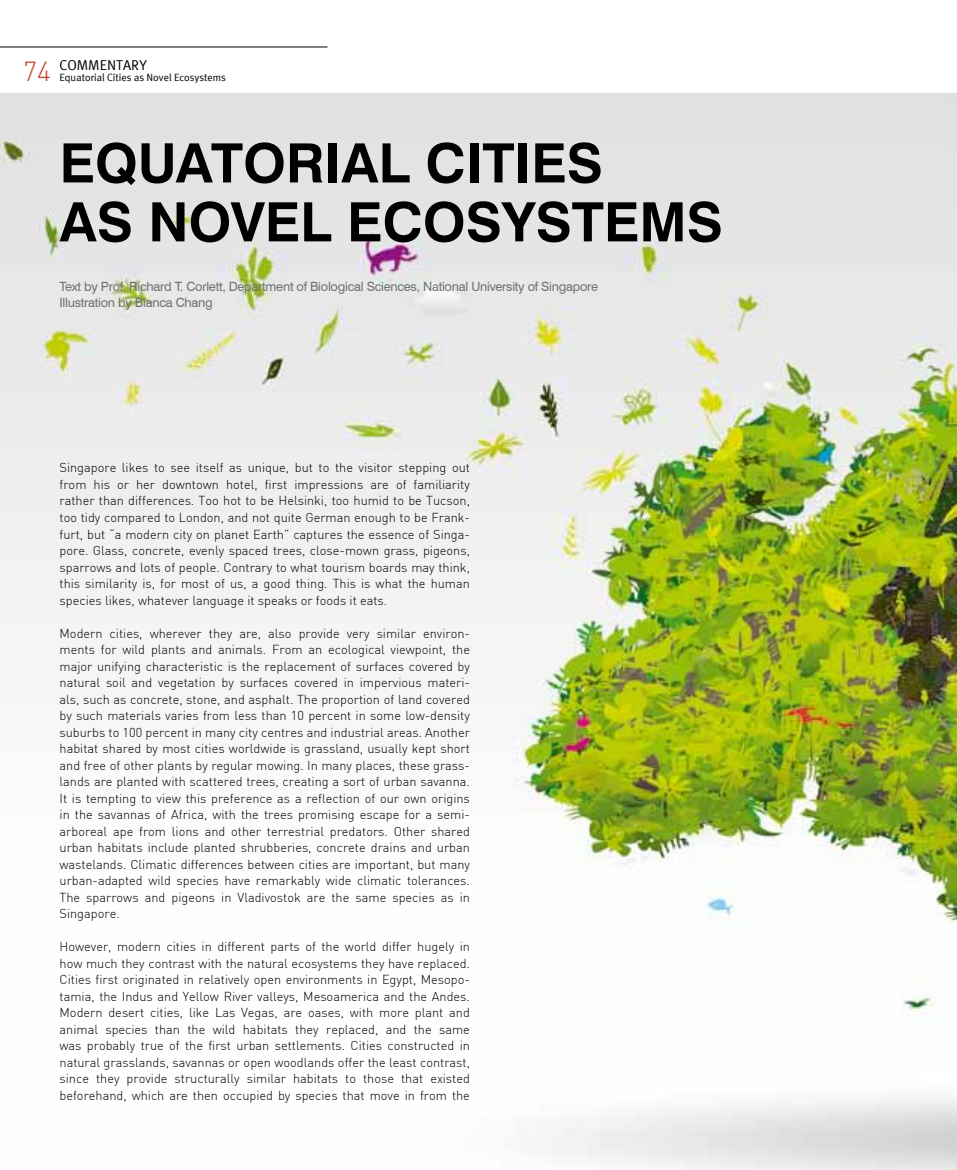
<style>
.page{position:relative;width:957px;height:1170px;background:#fff}
.page>*{position:absolute;margin:0;border:0;box-sizing:border-box;transform-origin:0 0}
.t1{font:700 54.15px/58.9px "Swiss 721 BT";color:#000}
.t2{font:14.25px "Meta Plus Normal";color:#000}
.t3{font:300 12.75px/16.5px "DIN";color:#000;text-align:justify}
.t4{font:12.75px/16.5px "Swiss 721 BT";letter-spacing:-.02em;color:#707172}
.t5{font:10.5px "Meta Plus Normal";color:#000}
.s1{font-family:"DIN";font-weight:300;font-size:27px;color:#c64529}
</style>
<div class="page">
<img style="left:0;top:93px;width:957px;height:1076px">
<hr style="left:0;top:47px;width:327px;height:1px;background:#000">
<p class="t2" style="left:23px;top:57px;width:86px"><span class="s1">74</span> Commentary</p>
<p class="t5" style="left:60px;top:71px;width:168px">equatorial Cities as Novel Ecosystems</p>
<h1 class="t1" style="left:60px;top:133px;width:665px">EQUATORIAL CITIES<br>AS NOVEL ECOSYSTEMS</h1>
<p class="t4" style="left:60px;top:278px;width:540px">Text by Prof. Richard T. Corlett, Department of Biological Sciences, National University of Singapore<br>I llustration by Bianca Chang</p>
<p class="t3" style="left:60px;top:459px;width:412px">Singapore likes to see itself as unique, but to the visitor stepping out from his or her downtown hotel, first impressions are of familiarity rather than differences. Too hot to be Helsinki, too humid to be Tucson, too tidy compared to London, and not quite German enough to be Frank&shy;furt, but “a modern city on planet Earth” captures the essence of Singa&shy;pore. Glass, concrete, evenly spaced trees, close-mown grass, pigeons, sparrows and lots of people. Contrary to what tourism boards may think, this similarity is, for most of us, a good thing. This is what the human species likes, whatever language it speaks or foods it eats.</p>
<p class="t3" style="left:60px;top:624px;width:412px">Modern cities, wherever they are, also provide very similar environ&shy;ments for wild plants and animals. From an ecological viewpoint, the major unifying characteristic is the replacement of surfaces covered by natural soil and vegetation by surfaces covered in impervious materi&shy;als, such as concrete, stone, and asphalt. The proportion of land covered by such materials varies from less than 10 percent in some low-density suburbs to 100 percent in many city centres and industrial areas. Another habitat shared by most cities worldwide is grassland, usually kept short and free of other plants by regular mowing. In many places, these grass&shy;lands are planted with scattered trees, creating a sort of urban savanna.<br>It is tempting to view this preference as a reflection of our own origins in the savannas of Africa, with the trees promising escape for a semi&shy;arboreal ape from lions and other terrestrial predators. Other shared urban habitats include planted shrubberies, concrete drains and urban wastelands. Climatic differences between cities are important, but many urban-adapted wild species have remarkably wide climatic tolerances.<br>The sparrows and pigeons in Vladivostok are the same species as in Singapore.</p>
<p class="t3" style="left:60px;top:938px;width:412px">However, modern cities in different parts of the world differ hugely in how much they contrast with the natural ecosystems they have replaced.<br>Cities first originated in relatively open environments in Egypt, Mesopo&shy;tamia, the Indus and Yellow River valleys, Mesoamerica and the Andes.<br>Modern desert cities, like Las Vegas, are oases, with more plant and animal species than the wild habitats they replaced, and the same was probably true of the first urban settlements. Cities constructed in natural grasslands, savannas or open woodlands offer the least contrast, since they provide structurally similar habitats to those that existed beforehand, which are then occupied by species that move in from the</p>
</div>
